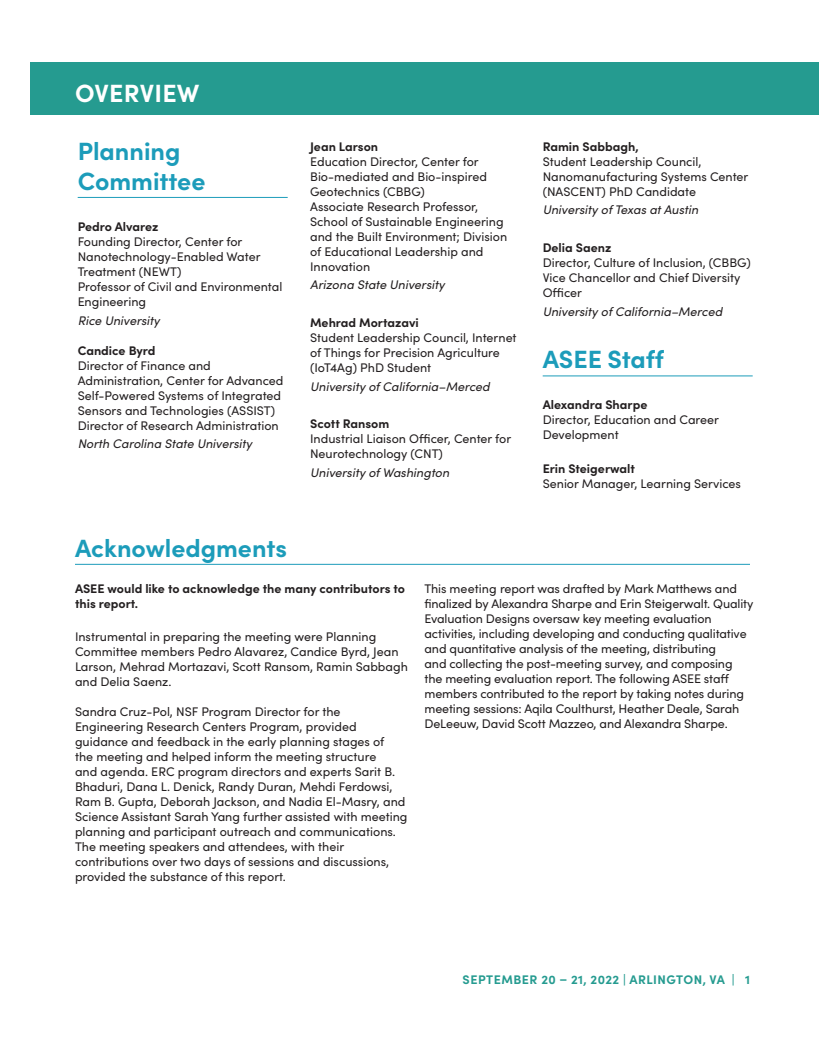
<style>
.page{position:relative;width:825px;height:1050px;background:#fff}
.page>*{position:absolute;margin:0;border:0;box-sizing:border-box;transform-origin:0 0}
.Subhead{font:700 25px/30px "Sofia Pro";color:#1c9cba}
.Main_Header{font:700 25px "Sofia Pro";letter-spacing:.01em;color:#fff}
.Body{font:12.5px/15px "Sofia Pro";letter-spacing:-.005em;color:#231f20}
.Table_Body{font:12.5px/15px "Sofia Pro";color:#231f20}
.Workshop_Organizers_-_Names{font:italic 12.5px "Sofia Pro";color:#231f20}
.Workshop_Organizers_-_Names-2{font:700 12.5px/15px "Sofia Pro";color:#231f20}
.t1{font:700 12.5px "Sofia Pro";letter-spacing:.04em;color:#259b90}
.Table_Body-2{font:700 12.5px "Sofia Pro";color:#231f20}
</style>
<div class="page">
<div style="left:30px;top:62px;width:789px;height:53px;background:#259b90"></div>
<hr style="left:75px;top:564px;width:675px;height:1px;background:#1c9cba">
<hr style="left:78px;top:197px;width:210px;height:1px;background:#1c9cba">
<hr style="left:543px;top:376px;width:210px;height:1px;background:#1c9cba">
<p class="Main_Header" style="left:75px;top:74px;width:126px">OVERVIEW</p>
<p class="Subhead" style="left:78px;top:134px;width:129px">Planning<br>Committee</p>
<p class="Workshop_Organizers_-_Names-2" style="left:78px;top:218px;width:82px">Pedro Alvarez</p>
<p class="Table_Body" style="left:78px;top:233px;width:184px">Founding Director, Center for<br>Nanotechnology-Enabled Water<br>Treatment (NEWT)</p>
<p class="Table_Body" style="left:78px;top:278px;width:206px">Professor of Civil and Environmental<br>Engineering</p>
<p class="Workshop_Organizers_-_Names" style="left:78px;top:311px;width:84px">Rice University</p>
<p class="Table_Body-2" style="left:78px;top:341px;width:79px">Candice Byrd</p>
<p class="Table_Body" style="left:78px;top:357px;width:207px">Director of Finance and Administration, Center for Advanced Self-Powered Systems of Integrated Sensors and Technologies (ASSIST)</p>
<p class="Table_Body" style="left:78px;top:417px;width:203px">Director of Research Administration</p>
<p class="Workshop_Organizers_-_Names" style="left:78px;top:435px;width:176px">North Carolina State University</p>
<p class="Workshop_Organizers_-_Names-2" style="left:310px;top:138px;width:69px">Jean Larson</p>
<p class="Table_Body" style="left:310px;top:153px;width:178px">Education Director, Center for<br>Bio-mediated and Bio-inspired<br>Geotechnics (CBBG)</p>
<p class="Table_Body" style="left:310px;top:198px;width:199px">Associate Research Professor,<br>School of Sustainable Engineering and the Built Environment; Division of Educational Leadership and<br>Innovation</p>
<p class="Workshop_Organizers_-_Names" style="left:310px;top:276px;width:136px">Arizona State University</p>
<p class="Workshop_Organizers_-_Names-2" style="left:310px;top:314px;width:110px">Mehrad Mortazavi</p>
<p class="Table_Body" style="left:310px;top:329px;width:208px">Student Leadership Council, Internet of Things for Precision Agriculture (IoT4Ag) PhD Student</p>
<p class="Workshop_Organizers_-_Names" style="left:310px;top:377px;width:181px">University of California–Merced</p>
<p class="Workshop_Organizers_-_Names-2" style="left:310px;top:415px;width:81px">Scott Ransom</p>
<p class="Table_Body" style="left:310px;top:431px;width:203px">Industrial Liaison Officer, Center for<br>Neurotechnology (CNT)</p>
<p class="Workshop_Organizers_-_Names" style="left:310px;top:463px;width:141px">University of Washington</p>
<p class="Subhead" style="left:75px;top:531px;width:213px">Acknowledgments</p>
<p class="Workshop_Organizers_-_Names-2" style="left:543px;top:138px;width:98px">Ramin Sabbagh,</p>
<p class="Table_Body" style="left:543px;top:153px;width:207px">Student Leadership Council,<br>Nanomanufacturing Systems Center (NASCENT) PhD Candidate</p>
<p class="Workshop_Organizers_-_Names" style="left:543px;top:201px;width:157px">University of Texas at Austin</p>
<p class="Workshop_Organizers_-_Names-2" style="left:543px;top:239px;width:70px">Delia Saenz</p>
<p class="Table_Body" style="left:543px;top:254px;width:209px">Director, Culture of Inclusion, (CBBG)<br>Vice Chancellor and Chief Diversity<br>Officer</p>
<p class="Workshop_Organizers_-_Names" style="left:543px;top:302px;width:181px">University of California–Merced</p>
<p class="Subhead" style="left:543px;top:342px;width:123px">ASEE Staff</p>
<p class="Workshop_Organizers_-_Names-2" style="left:543px;top:396px;width:106px">Alexandra Sharpe</p>
<p class="Table_Body" style="left:543px;top:412px;width:178px">Director, Education and Career<br>Development</p>
<p class="Workshop_Organizers_-_Names-2" style="left:543px;top:460px;width:94px">Erin Steigerwalt</p>
<p class="Table_Body" style="left:543px;top:476px;width:200px">Senior Manager, Learning Services</p>
<p class="Workshop_Organizers_-_Names-2" style="left:75px;top:580px;width:332px">ASEE would like to acknowledge the many contributors to this report.</p>
<p class="Body" style="left:75px;top:629px;width:334px">Instrumental in preparing the meeting were Planning Committee members Pedro Alavarez, Candice Byrd, Jean Larson, Mehrad Mortazavi, Scott Ransom, Ramin Sabbagh and Delia Saenz.</p>
<p class="Body" style="left:75px;top:704px;width:334px">Sandra Cruz-Pol, NSF Program Director for the Engineering Research Centers Program, provided guidance and feedback in the early planning stages of<br>the meeting and helped inform the meeting structure<br>and agenda. ERC program directors and experts Sarit B.<br>Bhaduri, Dana L. Denick, Randy Duran, Mehdi Ferdowsi, Ram B. Gupta, Deborah Jackson, and Nadia El-Masry, and Science Assistant Sarah Yang further assisted with meeting planning and participant outreach and communications.<br>The meeting speakers and attendees, with their contributions over two days of sessions and discussions, provided the substance of this report.</p>
<p class="Body" style="left:425px;top:580px;width:330px">This meeting report was drafted by Mark Matthews and finalized by Alexandra Sharpe and Erin Steigerwalt. Quality Evaluation Designs oversaw key meeting evaluation activities, including developing and conducting qualitative and quantitative analysis of the meeting, distributing<br>and collecting the post-meeting survey, and composing the meeting evaluation report. The following ASEE staff members contributed to the report by taking notes during meeting sessions: Aqila Coulthurst, Heather Deale, Sarah DeLeeuw, David Scott Mazzeo, and Alexandra Sharpe.</p>
<p class="t1" style="left:463px;top:970px;width:289px">SEPTEMBER 20 – 21, 2022 | ARLINGTON, VA | 1</p>
</div>
